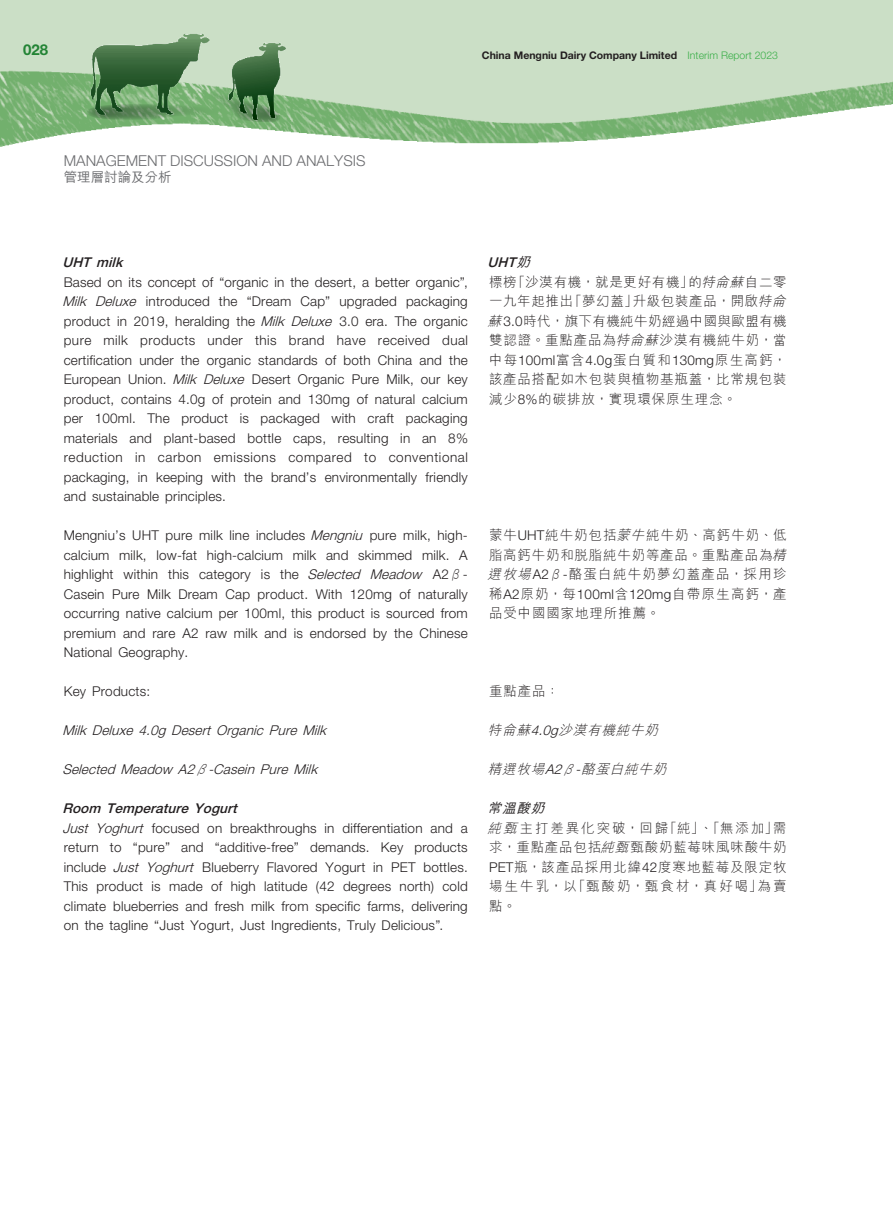
<style>
.page{position:relative;width:893px;height:1212px;background:#fff}
.page>*{position:absolute;margin:0;border:0;box-sizing:border-box;transform-origin:0 0}
.t1{font:300 15px "Helvetica Neue LT Std";color:#6c6d70}
.t2{font:700 15px "Helvetica Neue LT Std";color:#238435}
._01_Body_Text{font:300 13.5px/19.5px "Helvetica Neue LT Std";letter-spacing:.015em;color:#231f20;text-align:justify}
._01_Body_Text-2{font:300 13.5px/19.5px "M Hei HK";letter-spacing:.055em;color:#231f20}
._01_Body_Text-3{font:italic 300 13.5px "Helvetica Neue LT Std";color:#231f20}
._05_____H3{font:italic 500 13.5px "Helvetica Neue LT Std";color:#231f20}
._01_Body_Text-4{font:italic 300 13.5px "M Hei HK";color:#231f20}
.t3{font:500 13.5px "M Hei HK";color:#6c6d70}
._05_____H3-2{font:italic 500 13.5px "M Hei HK";color:#231f20}
.t4{font:700 10.5px "Helvetica Neue LT Std";color:#231f20}
.s1{font-weight:300;color:#3baf49}
.s2{font-style:italic}
.s3{font-family:"M Hei HK"}
.s4{font-family:"Helvetica Neue LT Std"}
</style>
<div class="page">
<img style="left:0;top:0;width:893px;height:147px">
<img style="left:213px;top:43px;width:77px;height:91px">
<svg style="left:213px;top:92px;width:67px;height:30px;background:#5d905b"></svg>
<img style="left:78px;top:22px;width:135px;height:114px">
<p class="t2" style="left:23px;top:40px;width:27px">028</p>
<p class="t4" style="left:482px;top:49px;width:298px">China Mengniu Dairy Company Limited <span class="s1">Interim Report 2023</span></p>
<p class="t1" style="left:64px;top:151px;width:303px">MANAGEMENT DISCUSSION AND ANALYSIS</p>
<p class="t3" style="left:64px;top:167px;width:109px">管理層討論及分析</p>
<p class="_05_____H3" style="left:62px;top:254px;width:66px">UHT milk</p>
<p class="_01_Body_Text" style="left:62px;top:272px;width:407px">Based on its concept of “organic in the desert, a better organic”, <span class="s2">Milk Deluxe</span> introduced the “Dream Cap” upgraded packaging product in 2019, heralding the <span class="s2">Milk Deluxe</span> 3.0 era. The organic pure milk products under this brand have received dual certification under the organic standards of both China and the European Union. <span class="s2">Milk Deluxe</span> Desert Organic Pure Milk, our key product, contains 4.0g of protein and 130mg of natural calcium per 100ml. The product is packaged with craft packaging materials and plant-based bottle caps, resulting in an 8% reduction in carbon emissions compared to conventional packaging, in keeping with the brand’s environmentally friendly and sustainable principles.</p>
<p class="_01_Body_Text" style="left:64px;top:525px;width:406px">Mengniu’s UHT pure milk line includes <span class="s2">Mengniu</span> pure milk, high&shy;calcium milk, low-fat high-calcium milk and skimmed milk. A highlight within this category is the <span class="s2">Selected Meadow</span> A2<span class="s3">β</span>-Casein Pure Milk Dream Cap product. With 120mg of naturally occurring native calcium per 100ml, this product is sourced from premium and rare A2 raw milk and is endorsed by the Chinese National Geography.</p>
<p class="_01_Body_Text" style="left:64px;top:681px;width:88px">Key Products:</p>
<p class="_01_Body_Text-3" style="left:62px;top:722px;width:269px">Milk Deluxe 4.0g Desert Organic Pure Milk</p>
<p class="_01_Body_Text-3" style="left:62px;top:761px;width:260px">Selected Meadow A2<span class="s3">β</span>-Casein Pure Milk</p>
<p class="_05_____H3" style="left:62px;top:800px;width:180px">Room Temperature Yogurt</p>
<p class="_01_Body_Text" style="left:62px;top:818px;width:407px"><span class="s2">Just Yoghurt</span> focused on breakthroughs in differentiation and a return to “pure” and “additive-free” demands. Key products include <span class="s2">Just Yoghurt</span> Blueberry Flavored Yogurt in PET bottles.<br>This product is made of high latitude (42 degrees north) cold climate blueberries and fresh milk from specific farms, delivering on the tagline “Just Yogurt, Just Ingredients, Truly Delicious”.</p>
<p class="_05_____H3" style="left:488px;top:254px;width:48px">UHT<span class="s3">奶</span></p>
<p class="_01_Body_Text-2" style="left:488px;top:271px;width:304px">標榜「沙漠有機，就是更好有機」的<span class="s2">特侖蘇</span>自二零一九年起推出「夢幻蓋」升級包裝產品，開啟<span class="s2">特侖蘇</span><span class="s4">3.0</span>時代，旗下有機純牛奶經過中國與歐盟有機雙認證。重點產品為<span class="s2">特侖蘇</span>沙漠有機純牛奶，當中每<span class="s4">100ml</span>富含<span class="s4">4.0g</span>蛋白質和<span class="s4">130mg</span>原生高鈣，該產品搭配如木包裝與植物基瓶蓋，比常規包裝減少<span class="s4">8%</span>的碳排放，實現環保原生理念。</p>
<p class="_01_Body_Text-2" style="left:488px;top:525px;width:304px">蒙牛<span class="s4">UHT</span>純牛奶包括<span class="s2">蒙牛</span>純牛奶、高鈣牛奶、低脂高鈣牛奶和脫脂純牛奶等產品。重點產品為<span class="s2">精選牧場</span><span class="s4">A2</span>β<span class="s4">-</span>酪蛋白純牛奶夢幻蓋產品，採用珍稀<span class="s4">A2</span>原奶，每<span class="s4">100ml</span>含<span class="s4">120mg</span>自帶原生高鈣，產品受中國國家地理所推薦。</p>
<p class="_01_Body_Text-2" style="left:489px;top:681px;width:72px">重點產品：</p>
<p class="_01_Body_Text-4" style="left:488px;top:721px;width:177px">特侖蘇<span class="s4">4.0g</span>沙漠有機純牛奶</p>
<p class="_01_Body_Text-4" style="left:488px;top:760px;width:185px">精選牧場<span class="s4">A2</span>β<span class="s4">-</span>酪蛋白純牛奶</p>
<p class="_05_____H3-2" style="left:488px;top:798px;width:63px">常溫酸奶</p>
<p class="_01_Body_Text-2" style="left:488px;top:817px;width:301px;text-align:justify"><span class="s2">純甄</span>主打差異化突破，回歸「純」、「無添加」需求，重點產品包括<span class="s2">純甄</span>甄酸奶藍莓味風味酸牛奶<span class="s4">PET</span>瓶，該產品採用北緯<span class="s4">42</span>度寒地藍莓及限定牧場生牛乳，以「甄酸奶，甄食材，真好喝」為賣點。</p>
</div>
